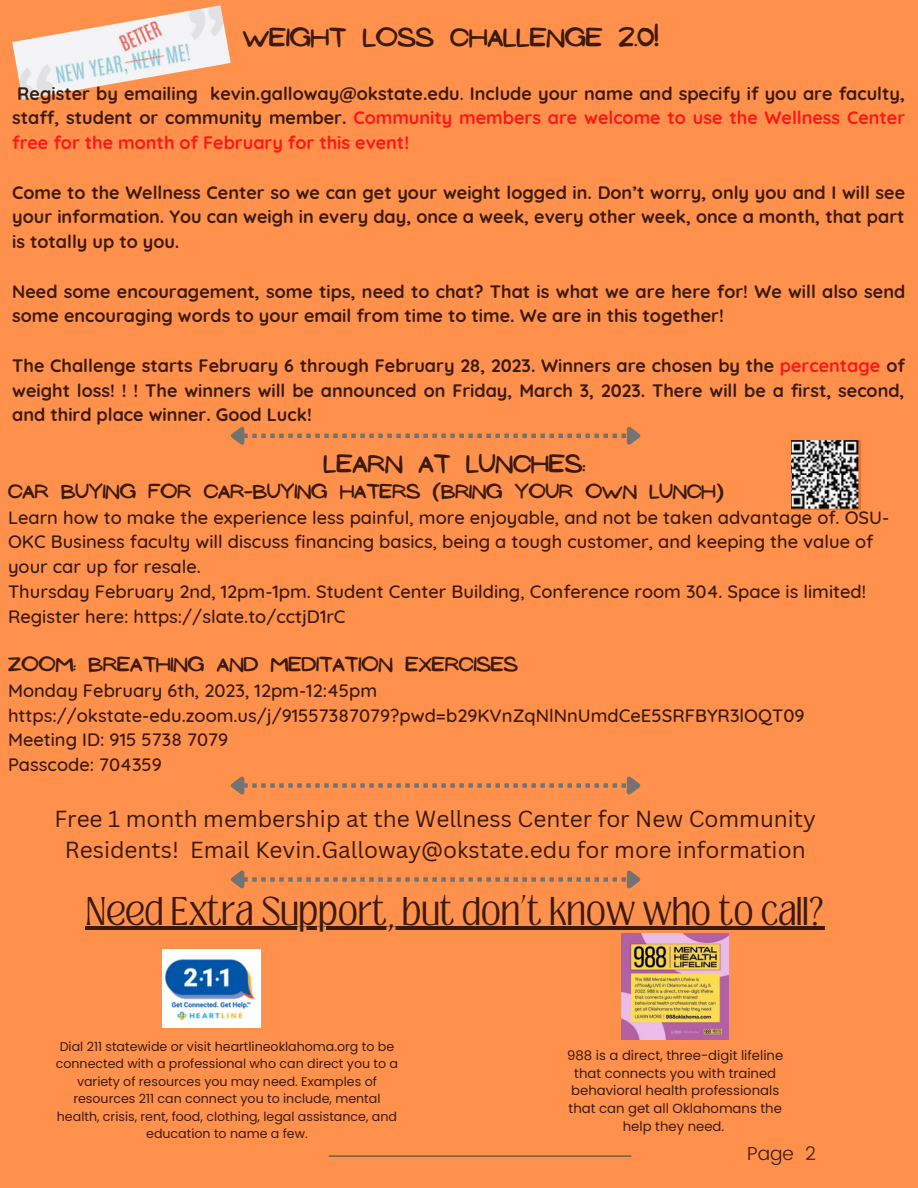
<style>
.page{position:relative;width:918px;height:1188px;background:#ff914d}
.page>*{position:absolute;margin:0;border:0;box-sizing:border-box;transform-origin:0 0}
.t1{font:100 30.75px "Loubag";color:#3c1a0c}
.t2{font:23.4px "NF Ananias Bold";color:#3c1a0c}
.t3{font:22.65px/31px "Canva Sans";color:#3c1a0c;text-align:center}
.t4{font:22.5px "NF Ananias Bold";color:#3c1a0c}
.t5{font:300 18.75px "Poppins";color:#3c1a0c}
.t6{font:500 18.3px/24.8px "Quicksand";color:#3c1a0c}
.t7{font:18.3px "NF Ananias Bold";color:#3c1a0c}
.t8{font:700 18px/24.8px "Quicksand";color:#3c1a0c;text-align:justify}
.t9{font:18px "NF Ananias Bold";color:#3c1a0c}
.t10{font:13.2px/17.7px "Poppins";color:#3c1a0c;text-align:center}
.t11{font:12.6px/17.5px "Poppins";color:#3c1a0c;text-align:center}
.s1{font-weight:500}
.s2{color:#ff1616}
</style>
<div class="page">
<hr style="left:329px;top:1156px;width:302px;height:1px;background:#3e4e40">
<img style="left:622px;top:933px;width:107px;height:107px">
<img style="left:162px;top:949px;width:98px;height:79px">
<svg style="left:231px;top:776px;width:410px;height:19px"></svg>
<svg style="left:231px;top:870px;width:410px;height:19px"></svg>
<img style="left:12px;top:5px;width:219px;height:95px">
<svg style="left:231px;top:426px;width:410px;height:19px"></svg>
<img style="left:792px;top:440px;width:69px;height:69px">
<hr style="left:85px;top:927px;width:739px;height:3px;background:#3c1a0c">
<p class="t2" style="left:243px;top:24px;width:417px">WEIGHT LOSS CHALLENGE 2.0!</p>
<p class="t8" style="left:12px;top:80px;width:895px">Register by emailing kevin.galloway@okstate.edu<span class="s1">.</span> Include your name and specify if you are faculty, staff, student or community member. <span class="s2">Community members are welcome to use the Wellness Center free for the month of February for this event!</span></p>
<p class="t8" style="left:12px;top:179px;width:894px">Come to the Wellness Center so we can get your weight logged in. Don’t worry, only you and I will see your information. You can weigh in every day, once a week, every other week, once a month, that part is totally up to you.</p>
<p class="t8" style="left:12px;top:278px;width:895px">Need some encouragement, some tips, need to chat? That is what we are here for! We will also send some encouraging words to your email from time to time. We are in this together!</p>
<p class="t8" style="left:12px;top:353px;width:894px">The Challenge starts February 6 through February 28, 2023. Winners are chosen by the <span class="s2">percentage</span> of weight loss! ! ! The winners will be announced on Friday, March 3, 2023. There will be a first, second, and third place winner. Good Luck!</p>
<p class="t4" style="left:324px;top:451px;width:263px">LEARN AT LUNCHES:</p>
<p class="t9" style="left:8px;top:481px;width:717px">CAR BUYING FOR CAR-BUYING HATERS (BRING YOUR OWN LUNCH)</p>
<p class="t6" style="left:8px;top:504px;width:883px">Learn how to make the experience less painful, more enjoyable, and not be taken advantage of. OSU-OKC Business faculty will discuss financing basics, being a tough customer, and keeping the value of your car up for resale.<br>Thursday February 2nd, 12pm-1pm. Student Center Building, Conference room 304. Space is limited!<br>Register here: https://slate.to/cctjD1rC</p>
<p class="t7" style="left:8px;top:654px;width:512px">ZOOM: BREATHING AND MEDITATION EXERCISES</p>
<p class="t6" style="left:8px;top:678px;width:798px">Monday February 6th, 2023, 12pm-12:45pm https://okstate-edu.zoom.us/j/91557387079?pwd=b29KVnZqNlNnUmdCeE5SRFBYR3lOQT09<br>Meeting ID: 915 5738 7079<br>Passcode: 704359</p>
<p class="t3" style="left:54px;top:803px;width:763px">Free 1 month membership at the Wellness Center for New Community<br>Residents! Email Kevin.Galloway@okstate.edu for more information</p>
<h1 class="t1" style="left:85px;top:886px;width:741px">Need Extra Support, but don’t know who to call?</h1>
<p class="t11" style="left:56px;top:1038px;width:344px">Dial 211 statewide or visit heartlineoklahoma.org to be connected with a professional who can direct you to a variety of resources you may need. Examples of resources 211 can connect you to include, mental health, crisis, rent, food, clothing, legal assistance, and education to name a few.</p>
<p class="t10" style="left:567px;top:1046px;width:218px">988 is a direct, three-digit lifeline that connects you with trained behavioral health professionals that can get all Oklahomans the help they need.</p>
<p class="t5" style="left:747px;top:1142px;width:70px">Page 2</p>
</div>
